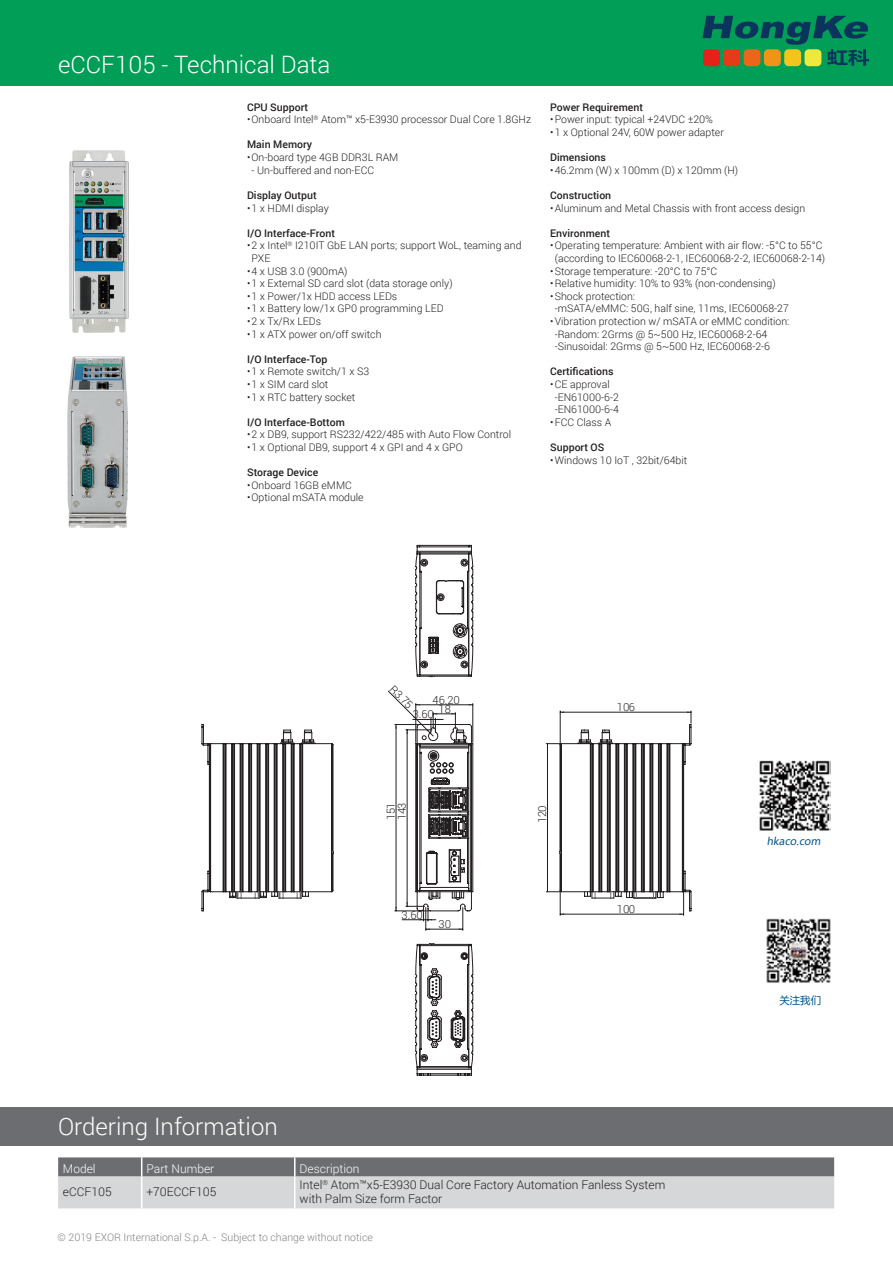
<style>
.page{position:relative;width:893px;height:1263px;background:#fff}
.page>*{position:absolute;margin:0;border:0;box-sizing:border-box;transform-origin:0 0}
.t1{font:300 24px "Roboto";color:#fff}
.t2{font:300 12px/14.4px "Roboto";color:#231f20}
.t3{font:300 12px "Roboto";color:#fff}
.t4{font:300 11.1px/11.1px "Roboto";color:#231f20}
.t5{font:300 10.5px/12.6px "Roboto";color:#231f20}
.t6{font:500 10.5px "Roboto";color:#231f20}
.t7{font:300 10.5px "Roboto";color:#808285}
.t8{font:10.35px "Microsoft Ya Hei";color:#00568d}
</style>
<div class="page">
<div style="left:0;top:0;width:893px;height:85px;background:#009e57"></div>
<div style="left:0;top:1107px;width:893px;height:39px;background:#6c6d70"></div>
<svg style="left:58px;top:1157px;width:776px;height:51px;background:#afb0b2"></svg>
<hr style="left:294px;top:1176px;width:2px;height:32px;background:#fff">
<img style="left:69px;top:151px;width:60px;height:182px">
<img style="left:68px;top:356px;width:59px;height:171px">
<svg style="left:388px;top:691px;width:85px;height:239px"></svg>
<hr style="left:426px;top:929px;width:37px;height:1px;background:#231f20">
<svg style="left:202px;top:724px;width:131px;height:187px"></svg>
<svg style="left:546px;top:711px;width:146px;height:204px"></svg>
<hr style="left:560px;top:914px;width:124px;height:1px;background:#231f20">
<svg style="left:415px;top:545px;width:58px;height:132px"></svg>
<svg style="left:415px;top:944px;width:58px;height:131px"></svg>
<svg style="left:702px;top:16px;width:167px;height:50px"></svg>
<img style="left:759px;top:760px;width:71px;height:71px">
<img style="left:766px;top:918px;width:65px;height:65px">
<h1 class="t1" style="left:58px;top:48px;width:274px">eCCF105 - Technical Data</h1>
<p class="t6" style="left:247px;top:100px;width:63px">CPU Support</p>
<p class="t5" style="left:247px;top:113px;width:286px">•Onboard Intel<sup>®</sup> Atom™ x5-E3930 processor Dual Core 1.8GHz</p>
<p class="t6" style="left:247px;top:137px;width:67px">Main Memory</p>
<p class="t5" style="left:247px;top:151px;width:153px">•On-board type 4GB DDR3L RAM</p>
<p class="t5" style="left:252px;top:163px;width:124px">- Un-buffered and non-ECC</p>
<p class="t6" style="left:247px;top:188px;width:71px">Display Output</p>
<p class="t5" style="left:247px;top:201px;width:83px">•1 x HDMI display</p>
<p class="t6" style="left:247px;top:226px;width:90px">I/O Interface-Front</p>
<p class="t5" style="left:252px;top:239px;width:271px;text-indent:-4px">•2 x Intel<sup>®</sup> I210IT GbE LAN ports; support WoL, teaming and<br>PXE</p>
<p class="t5" style="left:247px;top:264px;width:102px">•4 x USB 3.0 (900mA)</p>
<p class="t5" style="left:247px;top:277px;width:207px">•1 x External SD card slot (data storage only)</p>
<p class="t5" style="left:247px;top:289px;width:152px">•1 x Power/1x HDD access LEDs</p>
<p class="t5" style="left:247px;top:302px;width:198px">•1 x Battery low/1x GP0 programming LED</p>
<p class="t5" style="left:247px;top:314px;width:76px">•2 x Tx/Rx LEDs</p>
<p class="t5" style="left:247px;top:327px;width:136px">•1 x ATX power on/off switch</p>
<p class="t6" style="left:247px;top:352px;width:82px">I/O Interface-Top</p>
<p class="t5" style="left:247px;top:365px;width:124px">•1 x Remote switch/1 x S3</p>
<p class="t5" style="left:247px;top:377px;width:83px">•1 x SIM card slot</p>
<p class="t5" style="left:247px;top:390px;width:110px">•1 x RTC battery socket</p>
<p class="t6" style="left:247px;top:415px;width:99px">I/O Interface-Bottom</p>
<p class="t5" style="left:247px;top:428px;width:266px">•2 x DB9, support RS232/422/485 with Auto Flow Control</p>
<p class="t5" style="left:247px;top:440px;width:217px">•1 x Optional DB9, support 4 x GPI and 4 x GPO</p>
<p class="t6" style="left:247px;top:465px;width:73px">Storage Device</p>
<p class="t5" style="left:247px;top:478px;width:106px">•Onboard 16GB eMMC</p>
<p class="t5" style="left:247px;top:491px;width:118px">•Optional mSATA module</p>
<p class="t6" style="left:550px;top:100px;width:94px">Power Requirement</p>
<p class="t5" style="left:550px;top:113px;width:164px">•Power input: typical +24VDC ±20%</p>
<p class="t5" style="left:550px;top:125px;width:175px">•1 x Optional 24V, 60W power adapter</p>
<p class="t6" style="left:550px;top:150px;width:57px">Dimensions</p>
<p class="t5" style="left:550px;top:163px;width:189px">•46.2mm (W) x 100mm (D) x 120mm (H)</p>
<p class="t6" style="left:550px;top:188px;width:63px">Construction</p>
<p class="t5" style="left:550px;top:201px;width:256px">•Aluminum and Metal Chassis with front access design</p>
<p class="t6" style="left:550px;top:226px;width:61px">Environment</p>
<p class="t5" style="left:550px;top:239px;width:277px;text-align:center">•Operating temperature: Ambient with air flow: -5°C to 55°C (according to IEC60068-2-1, IEC60068-2-2, IEC60068-2-14)</p>
<p class="t5" style="left:550px;top:264px;width:169px">•Storage temperature: -20°C to 75°C</p>
<p class="t5" style="left:550px;top:277px;width:227px">•Relative humidity: 10% to 93% (non-condensing)</p>
<p class="t5" style="left:555px;top:289px;width:236px;text-indent:-5px">•Shock protection:<br>-mSATA/eMMC: 50G, half sine, 11ms, IEC60068-27</p>
<p class="t5" style="left:555px;top:314px;width:236px;text-indent:-5px">•Vibration protection w/ mSATA or eMMC condition: -Random: 2Grms @ 5~500 Hz, IEC60068-2-64 -Sinusoidal: 2Grms @ 5~500 Hz, IEC60068-2-6</p>
<p class="t6" style="left:550px;top:364px;width:65px">Certifications</p>
<p class="t5" style="left:555px;top:377px;width:66px;text-indent:-5px">•CE approval -EN61000-6-2 -EN61000-6-4</p>
<p class="t5" style="left:550px;top:415px;width:63px">•FCC Class A</p>
<p class="t6" style="left:550px;top:440px;width:56px">Support OS</p>
<p class="t5" style="left:550px;top:453px;width:139px">•Windows 10 IoT , 32bit/64bit</p>
<p class="t4" style="left:396px;top:683px;width:29px;rotate:45deg">R3.75</p>
<p class="t4" style="left:413px;top:708px;width:23px">3.60</p>
<p class="t4" style="left:433px;top:694px;width:29px">46.20</p>
<p class="t4" style="left:439px;top:703px;width:14px">18</p>
<p class="t4" style="left:617px;top:701px;width:20px">106</p>
<p class="t4" style="left:385px;top:820px;width:19px;rotate:-90deg">151<br>143</p>
<p class="t4" style="left:402px;top:909px;width:23px">3.60</p>
<p class="t4" style="left:439px;top:918px;width:14px">30</p>
<p class="t4" style="left:536px;top:823px;width:20px;rotate:-90deg">120</p>
<p class="t4" style="left:617px;top:903px;width:20px">100</p>
<h1 class="t1" style="left:58px;top:1110px;width:221px">Ordering Information</h1>
<p class="t3" style="left:63px;top:1160px;width:34px">Model</p>
<p class="t3" style="left:147px;top:1160px;width:69px">Part Number</p>
<p class="t3" style="left:300px;top:1160px;width:61px">Description</p>
<p class="t2" style="left:63px;top:1184px;width:50px">eCCF105</p>
<p class="t2" style="left:147px;top:1184px;width:71px">+70ECCF105</p>
<p class="t2" style="left:300px;top:1177px;width:367px">Intel<sup>®</sup> Atom™x5-E3930 Dual Core Factory Automation Fanless System with Palm Size form Factor</p>
<p class="t7" style="left:58px;top:1230px;width:317px">© 2019 EXOR International S.p.A. - Subject to change without notice</p>
<p class="t8" style="left:767px;top:834px;width:57px">hkaco.com</p>
<p class="t8" style="left:779px;top:993px;width:43px">关注我们</p>
</div>
